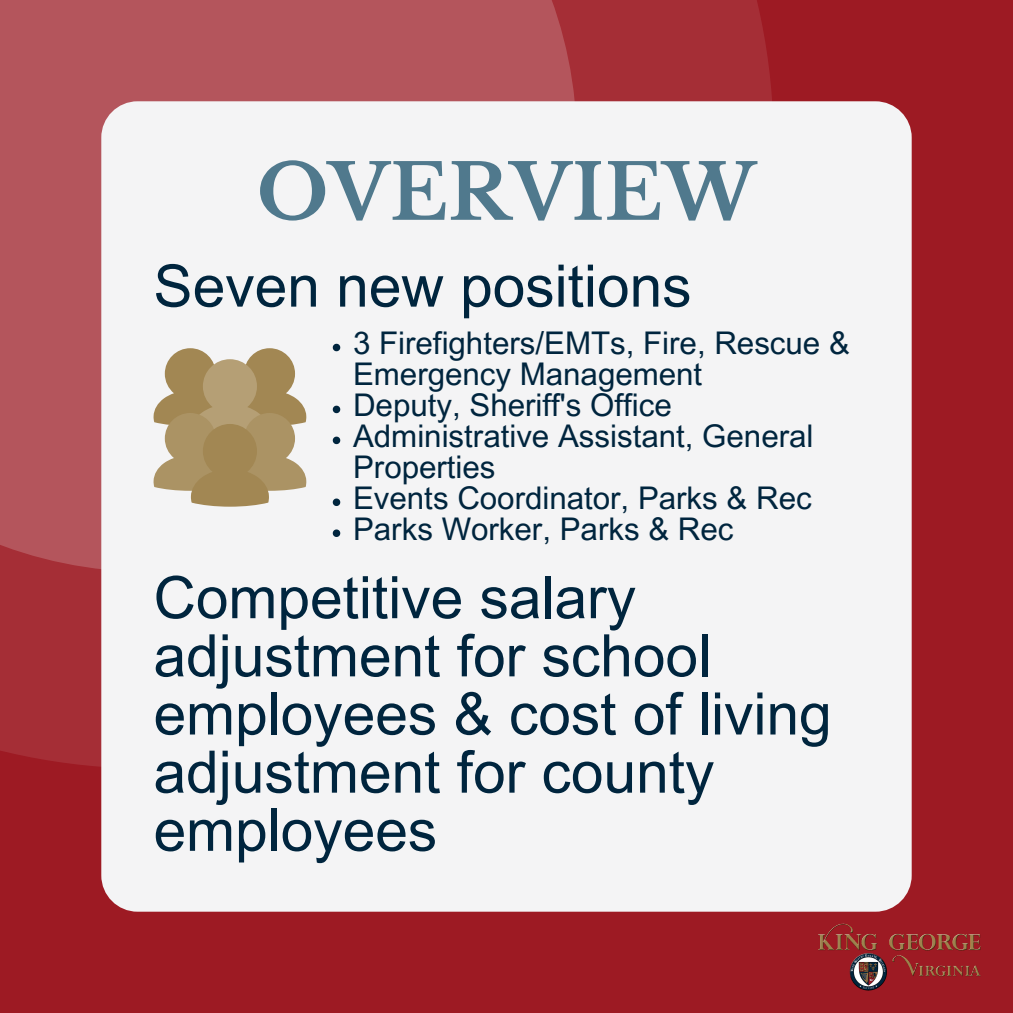
<style>
.page{position:relative;width:1013px;height:1013px;background:#fff}
.page>*{position:absolute;margin:0;border:0;box-sizing:border-box;transform-origin:0 0}
.t1{font:700 76.25px "Libre Baskerville";color:#50798d}
.t2{font:58.62px/58.1px "Arial MT Pro";color:#00253e}
.t3{font:31.25px/31px "Arial MT Pro";color:#00253e}
</style>
<div class="page">
<div style="left:0;top:0;width:1012px;height:1012px;background:#9d1a23"></div>
<div style="left:0;top:0;width:773px;height:768px;background:#a52e36"></div>
<div style="left:0;top:0;width:577px;height:572px;background:#b4555c"></div>
<div style="left:101px;top:101px;width:810px;height:810px;background:#f4f4f5;border-radius:36px"></div>
<img style="left:809px;top:911px;width:172px;height:80px">
<svg style="left:333px;top:344px;width:7px;height:7px"></svg>
<svg style="left:333px;top:405px;width:7px;height:8px"></svg>
<svg style="left:333px;top:436px;width:7px;height:8px"></svg>
<svg style="left:333px;top:498px;width:7px;height:8px"></svg>
<svg style="left:333px;top:529px;width:7px;height:8px"></svg>
<svg style="left:153px;top:348px;width:153px;height:158px"></svg>
<p class="t1" style="left:257px;top:146px;width:501px">OVERVIEW</p>
<p class="t2" style="left:153px;top:264px;width:539px">Seven new positions</p>
<p class="t3" style="left:353px;top:331px;width:498px">3 Firefighters/EMTs, Fire, Rescue &amp;<br>Emergency Management</p>
<p class="t3" style="left:353px;top:393px;width:320px">Deputy, Sheriff's Office</p>
<p class="t3" style="left:353px;top:424px;width:462px">Administrative Assistant, General<br>Properties</p>
<p class="t3" style="left:353px;top:486px;width:460px">Events Coordinator, Parks &amp; Rec</p>
<p class="t3" style="left:353px;top:517px;width:382px">Parks Worker, Parks &amp; Rec</p>
<p class="t2" style="left:153px;top:576px;width:679px">Competitive salary adjustment for school employees &amp; cost of living adjustment for county employees</p>
</div>
